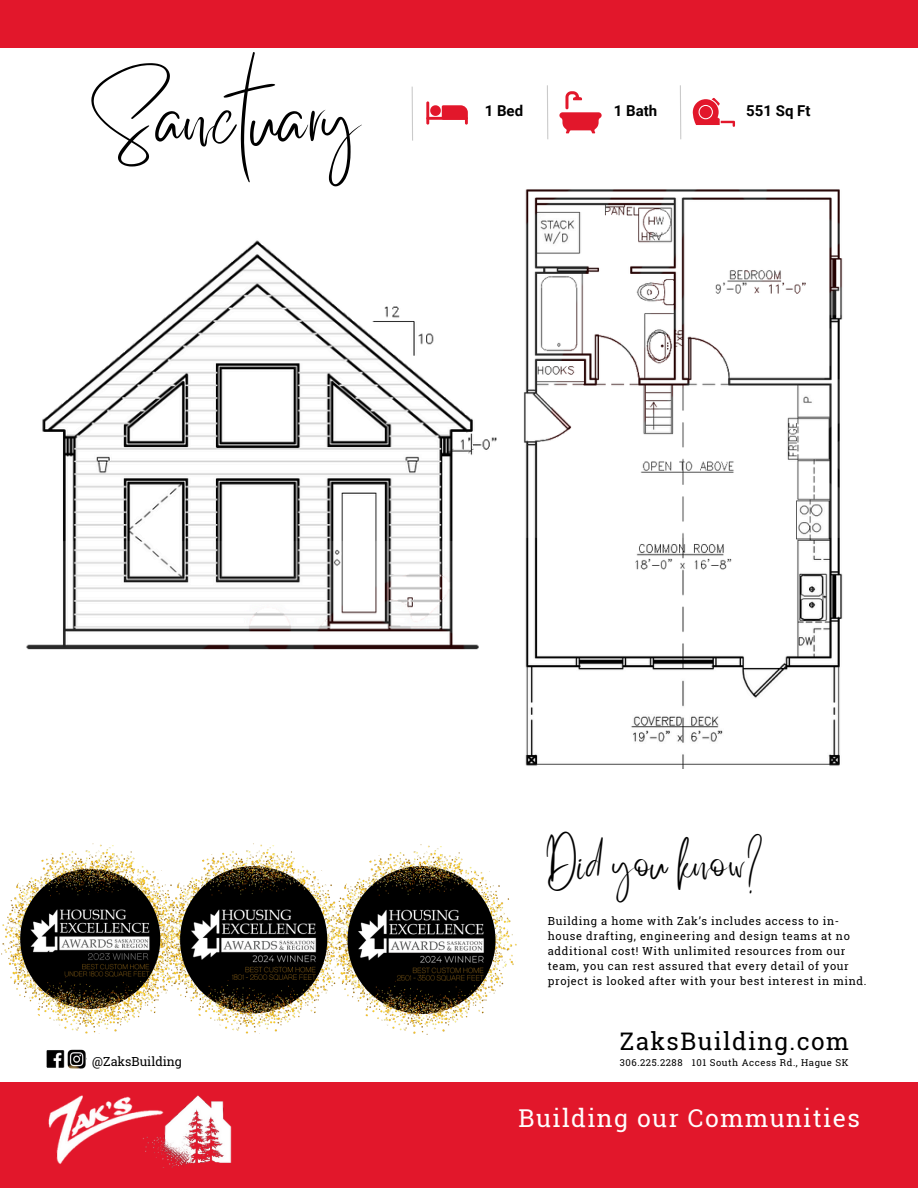
<style>
.page{position:relative;width:918px;height:1188px;background:#fff}
.page>*{position:absolute;margin:0;border:0;box-sizing:border-box;transform-origin:0 0}
.t1{font:63.9px "Better Saturday";color:#000}
.t2{font:36.9px "Better Saturday";color:#000}
.t3{font:24.6px "Roboto Slab";letter-spacing:.06em;color:#fffdfd}
.t4{font:24.15px "Roboto Slab";letter-spacing:.06em;color:#000}
.t5{font:700 15px "Roboto";color:#000}
.t6{font:12.45px "Roboto Slab";color:#000}
.t7{font:11.1px/14.9px "Roboto Slab";letter-spacing:.06em;color:#000}
.t8{font:9.45px "Roboto Slab";letter-spacing:.06em;color:#000}
</style>
<div class="page">
<hr style="left:426px;top:102px;width:3px;height:23px;background:#e2172b">
<svg style="left:426px;top:105px;width:42px;height:20px"></svg>
<svg style="left:559px;top:91px;width:43px;height:42px"></svg>
<svg style="left:693px;top:98px;width:42px;height:29px"></svg>
<hr style="left:412px;top:87px;width:1px;height:54px;background:#000">
<hr style="left:547px;top:85px;width:1px;height:54px;background:#000">
<hr style="left:680px;top:85px;width:1px;height:54px;background:#000">
<img style="left:0;top:844px;width:190px;height:190px;border-radius:50%">
<img style="left:20px;top:869px;width:140px;height:140px;border-radius:50%">
<img style="left:160px;top:844px;width:191px;height:190px;border-radius:50%">
<img style="left:328px;top:844px;width:190px;height:191px;border-radius:50%">
<img style="left:180px;top:866px;width:147px;height:147px;border-radius:50%">
<img style="left:348px;top:866px;width:148px;height:148px;border-radius:50%">
<div style="left:0;top:1082px;width:918px;height:106px;background:#e2172b"></div>
<img style="left:48px;top:1095px;width:68px;height:69px">
<img style="left:116px;top:1095px;width:116px;height:73px">
<div style="left:0;top:0;width:918px;height:48px;background:#e2172b"></div>
<img style="left:46px;top:1049px;width:41px;height:20px">
<img style="left:26px;top:240px;width:471px;height:410px">
<img style="left:523px;top:189px;width:320px;height:579px">
<h4 class="t1" style="left:90px;top:107px;width:273px">Sanctuary</h4>
<p class="t5" style="left:485px;top:103px;width:40px">1 Bed</p>
<h4 class="t5" style="left:614px;top:102px;width:45px">1 Bath</h4>
<p class="t5" style="left:746px;top:102px;width:66px">551 Sq Ft</p>
<p class="t2" style="left:546px;top:857px;width:219px">Did you know?</p>
<h4 class="t7" style="left:548px;top:914px;width:320px">Building a home with Zak’s includes access to in&shy;house drafting, engineering and design teams at no additional cost! With unlimited resources from our team, you can rest assured that every detail of your project is looked after with your best interest in mind.</h4>
<p class="t4" style="left:620px;top:1024px;width:231px">ZaksBuilding.com</p>
<p class="t6" style="left:92px;top:1053px;width:91px">@ZaksBuilding</p>
<p class="t8" style="left:620px;top:1056px;width:230px">306.225.2288 101 South Access Rd., Hague SK</p>
<h5 class="t3" style="left:519px;top:1101px;width:343px">Building our Communities</h5>
</div>
